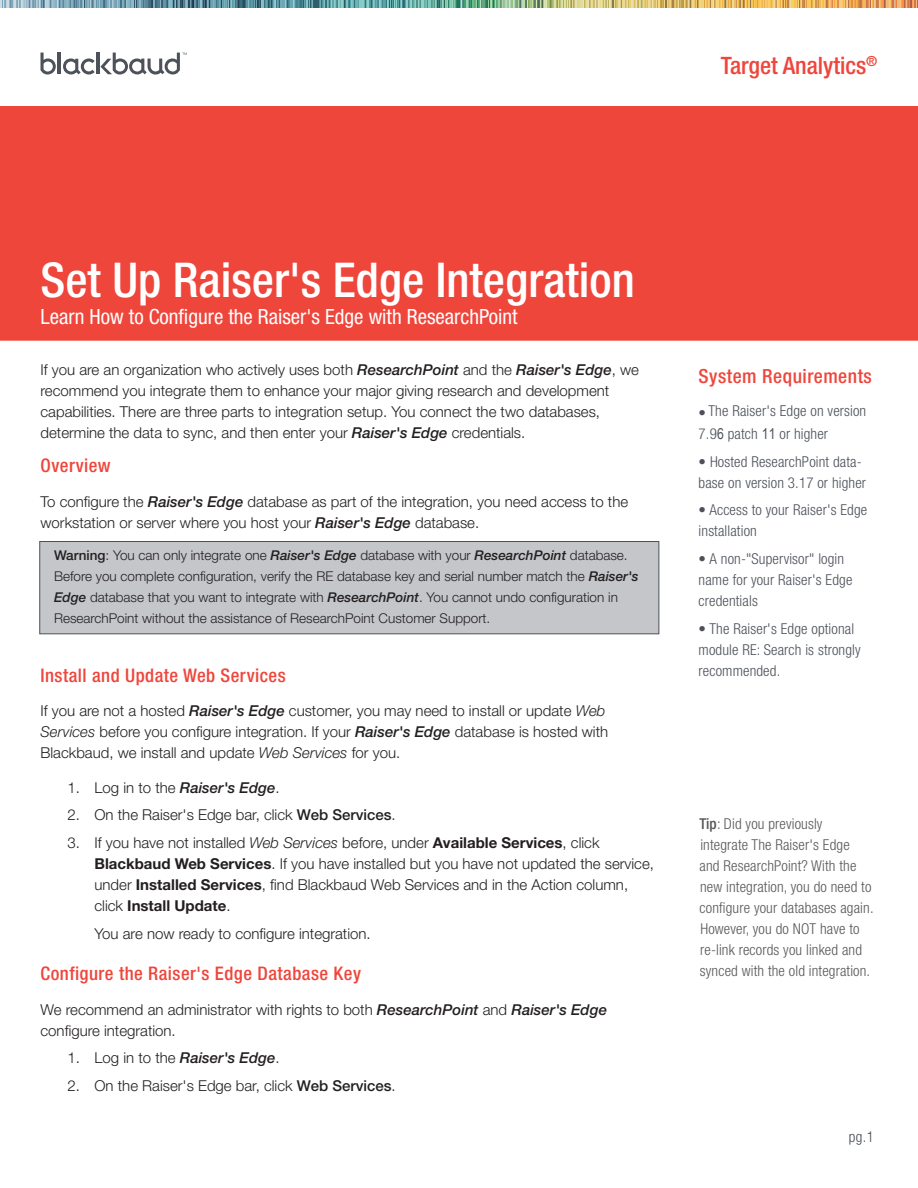
<style>
.page{position:relative;width:918px;height:1188px;background:#fff}
.page>*{position:absolute;margin:0;border:0;box-sizing:border-box;transform-origin:0 0}
.Headline{font:500 condensed 48px "Helvetica Neue LT Std";color:#fff}
.t1{font:500 condensed 24px "Helvetica Neue LT Std";color:#ef463c}
.Subhead{font:condensed 21px "Helvetica Neue LT Std";color:#fff}
.Body_Head{font:500 condensed 19.5px "Helvetica Neue LT Std";letter-spacing:.025em;color:#ef463c}
.Body_Head-2{font:500 condensed 18.75px "Helvetica Neue LT Std";letter-spacing:.025em;color:#ef463c}
.Body_Text{font:500 condensed 18.75px "Helvetica Neue LT Std";letter-spacing:.025em;color:#ef463c}
.BODY{font:300 15px/21px "Helvetica Neue LT Std";color:#231f20}
.t2{font:300 condensed 15px/21px "Helvetica Neue LT Std";letter-spacing:.01em;color:#4c5159}
.Sidebar_Text{font:300 condensed 15px/21px "Helvetica Neue LT Std";letter-spacing:.01em;color:#57585a}
.t3{font:300 condensed 15px "Helvetica Neue LT Std";color:#4a4e56}
.BODY-2{font:300 13.5px/21px "Helvetica Neue LT Std";color:#231f20}
.s1{font-weight:500;font-style:italic}
.s2{font-weight:500}
.s3{font-style:italic}
.s4{font-weight:700}
.s5{font-family:"Arial Narrow";font-weight:400;font-stretch:normal}
</style>
<div class="page">
<svg style="left:0;top:0;width:918px;height:8px;background:#9aa98b"></svg>
<svg style="left:41px;top:53px;width:15px;height:21px"></svg>
<hr style="left:58px;top:53px;width:3px;height:21px;background:#4d525a">
<svg style="left:63px;top:53px;width:124px;height:22px"></svg>
<div style="left:0;top:107px;width:918px;height:233px;background:#ef463c"></div>
<div style="left:0;top:106px;width:918px;height:235px;border:2px solid #ef463c"></div>
<div style="left:39px;top:541px;width:620px;height:93px;background:#c4c6ca;border:1px solid #4c5159"></div>
<h2 class="t1" style="left:721px;top:51px;width:158px">Target Analytics<sup>®</sup></h2>
<p class="Headline" style="left:40px;top:251px;width:596px">Set Up Raiser's Edge Integration</p>
<p class="Subhead" style="left:40px;top:304px;width:479px">Learn How to Configure the Raiser's Edge with ResearchPoint</p>
<p class="BODY" style="left:40px;top:359px;width:600px">If you are an organization who actively uses both <span class="s1">ResearchPoint</span> and the <span class="s1">Raiser's Edge</span>, we recommend you integrate them to enhance your major giving research and development capabilities. There are three parts to integration setup. You connect the two databases, determine the data to sync, and then enter your <span class="s1">Raiser's Edge</span> credentials.</p>
<p class="Body_Head-2" style="left:40px;top:455px;width:72px">Overview</p>
<p class="BODY" style="left:40px;top:491px;width:589px">To configure the <span class="s1">Raiser's Edge</span> database as part of the integration, you need access to the workstation or server where you host your <span class="s1">Raiser's Edge</span> database.</p>
<p class="BODY-2" style="left:54px;top:545px;width:586px"><span class="s2">Warning</span>: You can only integrate one <span class="s1">Raiser's Edge</span> database with your <span class="s1">ResearchPoint</span> database.<br>Before you complete configuration, verify the RE database key and serial number match the <span class="s1">Raiser's Edge</span> database that you want to integrate with <span class="s1">ResearchPoint</span>. You cannot undo configuration in ResearchPoint without the assistance of ResearchPoint Customer Support.</p>
<p class="Body_Head-2" style="left:40px;top:664px;width:247px">Install and Update Web Services</p>
<p class="BODY" style="left:40px;top:700px;width:569px">If you are not a hosted <span class="s1">Raiser's Edge</span> customer, you may need to install or update <span class="s3">Web<br>Services</span> before you configure integration. If your <span class="s1">Raiser's Edge</span> database is hosted with<br>Blackbaud, we install and update <span class="s3">Web Services</span> for you.</p>
<p class="BODY" style="left:68px;top:776px;width:214px">1. Log in to the <span class="s1">Raiser's Edge</span>.</p>
<p class="BODY" style="left:68px;top:804px;width:330px">2. On the Raiser's Edge bar, click <span class="s2">Web Services</span>.</p>
<p class="BODY" style="left:94px;top:832px;width:561px;text-indent:-27px">3. If you have not installed <span class="s3">Web Services</span> before, under <span class="s4">Available Services</span>, click <span class="s4">Blackbaud Web Services</span>. If you have installed but you have not updated the service, under <span class="s4">Installed Services</span>, find Blackbaud Web Services and in the Action column, click <span class="s4">Install Update</span>.</p>
<p class="BODY" style="left:94px;top:923px;width:278px">You are now ready to configure integration.</p>
<p class="Body_Text" style="left:40px;top:962px;width:322px">Configure the Raiser's Edge Database Key</p>
<p class="BODY" style="left:40px;top:998px;width:568px">We recommend an administrator with rights to both <span class="s1">ResearchPoint</span> and <span class="s1">Raiser's Edge </span>configure integration.</p>
<p class="BODY" style="left:68px;top:1047px;width:214px">1. Log in to the <span class="s1">Raiser's Edge</span>.</p>
<p class="BODY" style="left:68px;top:1075px;width:330px">2. On the Raiser's Edge bar, click <span class="s2">Web Services</span>.</p>
<p class="Body_Head" style="left:699px;top:365px;width:175px">System Requirements</p>
<p class="t2" style="left:699px;top:399px;width:169px;line-height:23px">• The Raiser's Edge on version<br>7.9<span class="s5">6</span> patch <span class="s5">11</span> or higher</p>
<p class="t2" style="left:699px;top:451px;width:169px">• Hosted ResearchPoint data&shy;base on version 3.17 or higher</p>
<p class="t2" style="left:699px;top:499px;width:170px">• Access to your Raiser's Edge installation</p>
<p class="t2" style="left:699px;top:548px;width:155px">• A non-"Supervisor" login name for your Raiser's Edge credentials</p>
<p class="t2" style="left:699px;top:618px;width:164px">• The Raiser's Edge optional module RE: Search is strongly recommended.</p>
<p class="Sidebar_Text" style="left:699px;top:813px;width:176px"><span class="s2">Tip</span>: Did you previously integrate The Raiser's Edge<br>and ResearchPoint? With the new integration, you do need to configure your databases again.<br>However, you do NOT have to re-link records you linked and synced with the old integration.</p>
<p class="t3" style="left:849px;top:1128px;width:27px">pg.1</p>
</div>
